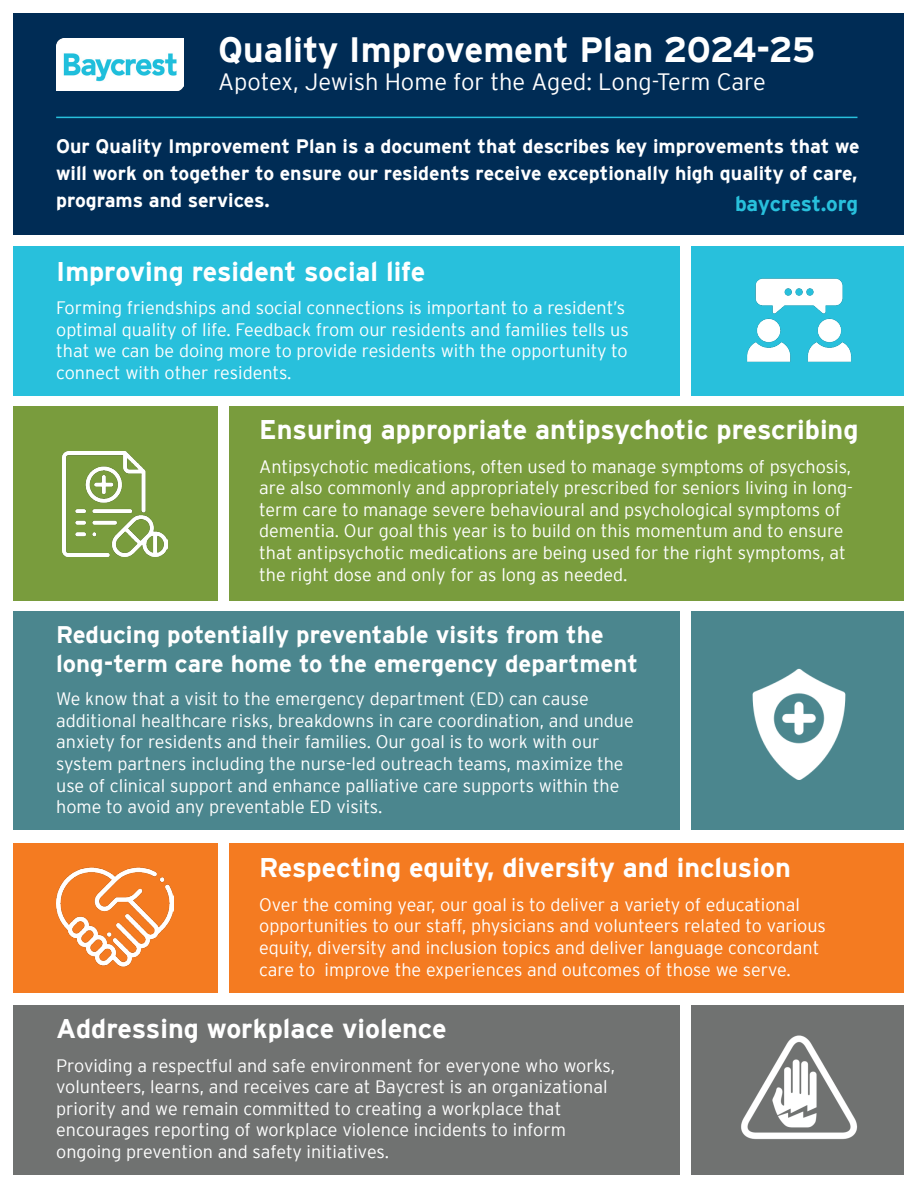
<style>
.page{position:relative;width:918px;height:1188px;background:#fff}
.page>*{position:absolute;margin:0;border:0;box-sizing:border-box;transform-origin:0 0}
.t1{font:700 35.1px "Interstate";color:#fff}
.t2{font:700 27px "Interstate";color:#fff}
.t3{font:700 24px/28.8px "Interstate";color:#fff}
.t4{font:300 23.7px "Interstate";color:#fff}
.t5{font:700 21px "Interstate";letter-spacing:-.01em;color:#28c0dc}
.t6{font:700 19.5px/27px "Interstate";color:#fff;text-align:justify}
.t7{font:300 18px/21.6px "Interstate";color:#fff}
</style>
<div class="page">
<div style="left:14px;top:14px;width:890px;height:221px;background:#002c55"></div>
<hr style="left:56px;top:117px;width:801px;height:1px;background:#28c0dc">
<div style="left:14px;top:843px;width:890px;height:150px;background:#f47b21"></div>
<img style="left:56px;top:867px;width:118px;height:100px">
<div style="left:218px;top:838px;width:11px;height:164px;background:#fff"></div>
<div style="left:14px;top:246px;width:890px;height:150px;background:#28c0dc"></div>
<img style="left:747px;top:278px;width:105px;height:84px">
<div style="left:680px;top:235px;width:11px;height:167px;background:#fff"></div>
<div style="left:14px;top:1005px;width:890px;height:169px;background:#707271"></div>
<img style="left:741px;top:1035px;width:116px;height:105px">
<div style="left:680px;top:996px;width:11px;height:178px;background:#fff"></div>
<div style="left:14px;top:406px;width:890px;height:195px;background:#799c3d"></div>
<img style="left:62px;top:451px;width:105px;height:105px">
<div style="left:218px;top:403px;width:11px;height:201px;background:#fff"></div>
<img style="left:56px;top:38px;width:128px;height:53px">
<div style="left:14px;top:612px;width:890px;height:218px;background:#4b868e"></div>
<img style="left:752px;top:668px;width:94px;height:112px">
<div style="left:680px;top:608px;width:11px;height:234px;background:#fff"></div>
<p class="t1" style="left:218px;top:30px;width:599px">Quality Improvement Plan 2024-25</p>
<p class="t4" style="left:218px;top:69px;width:549px">Apotex, Jewish Home for the Aged: Long-Term Care</p>
<p class="t6" style="left:56px;top:133px;width:805px">Our Quality Improvement Plan is a document that describes key improvements that we will work on together to ensure our residents receive exceptionally high quality of care, programs and services.</p>
<p class="t5" style="left:735px;top:192px;width:125px">baycrest.org</p>
<p class="t2" style="left:56px;top:256px;width:371px">Improving resident social life</p>
<p class="t7" style="left:56px;top:297px;width:571px">Forming friendships and social connections is important to a resident’s</p>
<p class="t7" style="left:56px;top:318px;width:574px;text-align:justify">optimal quality of life. Feedback from our residents and families tells us that we can be doing more to provide residents with the opportunity to connect with other residents.</p>
<p class="t2" style="left:259px;top:414px;width:601px">Ensuring appropriate antipsychotic prescribing</p>
<p class="t7" style="left:259px;top:455px;width:595px">Antipsychotic medications, often used to manage symptoms of psychosis, are also commonly and appropriately prescribed for seniors living in long&shy;term care to manage severe behavioural and psychological symptoms of dementia. Our goal this year is to build on this momentum and to ensure that antipsychotic medications are being used for the right symptoms, at the right dose and only for as long as needed.</p>
<p class="t3" style="left:56px;top:620px;width:583px">Reducing potentially preventable visits from the long-term care home to the emergency department</p>
<p class="t7" style="left:56px;top:688px;width:579px">We know that a visit to the emergency department (ED) can cause additional healthcare risks, breakdowns in care coordination, and undue anxiety for residents and their families. Our goal is to work with our system partners including the nurse-led outreach teams, maximize the use of clinical support and enhance palliative care supports within the home to avoid any preventable ED visits.</p>
<p class="t2" style="left:259px;top:853px;width:533px">Respecting equity, diversity and inclusion</p>
<p class="t7" style="left:259px;top:894px;width:568px">Over the coming year, our goal is to deliver a variety of educational opportunities to our staff, physicians and volunteers related to various equity, diversity and inclusion topics and deliver language concordant care to improve the experiences and outcomes of those we serve.</p>
<p class="t2" style="left:56px;top:1013px;width:392px">Addressing workplace violence</p>
<p class="t7" style="left:56px;top:1054px;width:560px">Providing a respectful and safe environment for everyone who works, volunteers, learns, and receives care at Baycrest is an organizational priority and we remain committed to creating a workplace that encourages reporting of workplace violence incidents to inform ongoing prevention and safety initiatives.</p>
</div>
